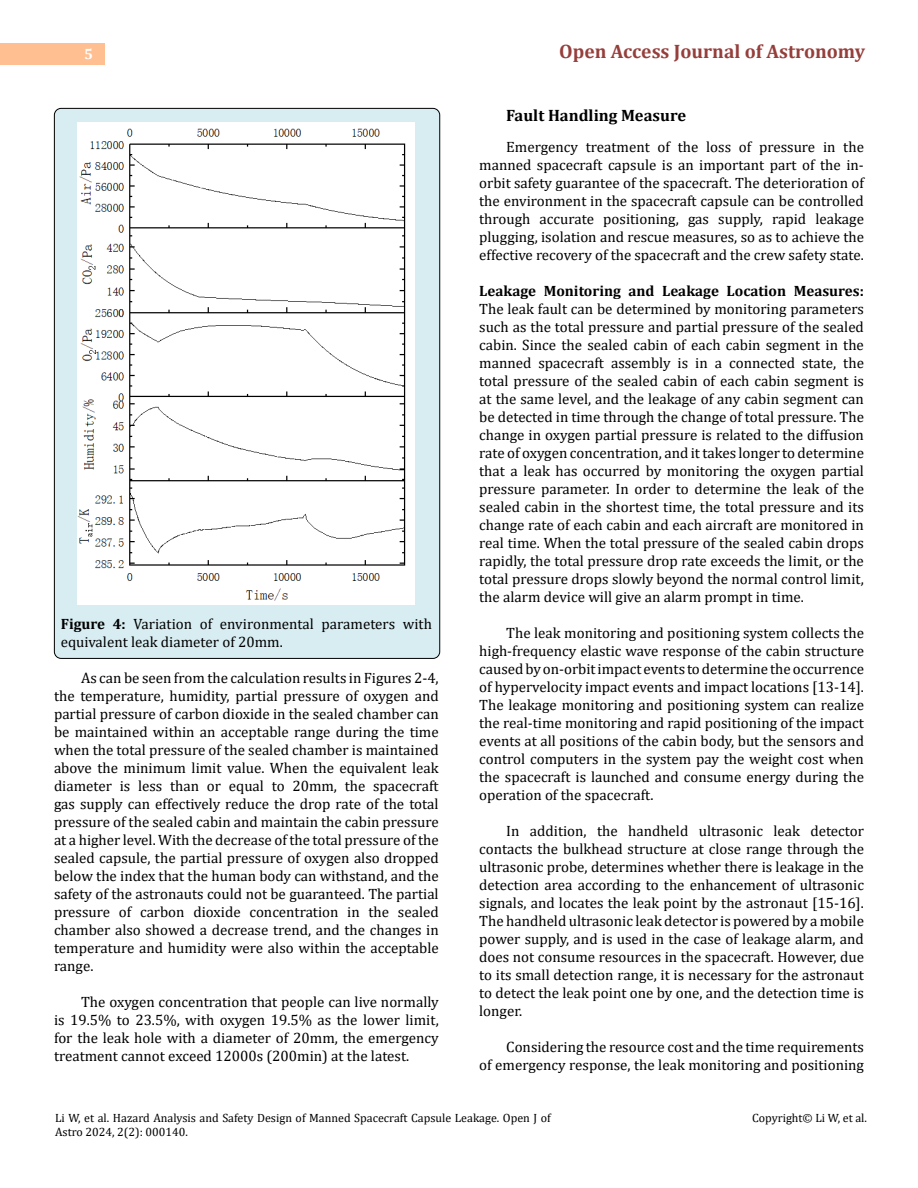
<style>
.page{position:relative;width:918px;height:1188px;background:#fff}
.page>*{position:absolute;margin:0;border:0;box-sizing:border-box;transform-origin:0 0}
.t1{font:700 19.5px "Cambria";color:#953f3c}
.t2{font:700 16.5px "Cambria";color:#000}
.t3{font:15px/18px "Cambria";color:#000;text-align:justify}
.t4{font:700 15px "Cambria";color:#000}
.t5{font:700 15px "Cambria";color:#fff}
.t6{font:12px/14.2px "Cambria";color:#000}
.s1{font-weight:700}
</style>
<div class="page">
<div style="left:0;top:43px;width:105px;height:21px;background:#ffbf91"></div>
<div style="left:54px;top:108px;width:386px;height:550px;background:#d8edf2;border-radius:7px"></div>
<img style="left:78px;top:123px;width:337px;height:482px">
<p class="t5" style="left:84px;top:44px;width:10px">5</p>
<h1 class="t1" style="left:559px;top:38px;width:307px">Open Access Journal of Astronomy</h1>
<p class="t3" style="left:61px;top:615px;width:373px"><span class="s1">Figure 4:</span> Variation of environmental parameters with equivalent leak diameter of 20mm.</p>
<p class="t3" style="left:54px;top:669px;width:386px;text-indent:27px">As can be seen from the calculation results in Figures 2-4, the temperature, humidity, partial pressure of oxygen and partial pressure of carbon dioxide in the sealed chamber can be maintained within an acceptable range during the time when the total pressure of the sealed chamber is maintained above the minimum limit value. When the equivalent leak diameter is less than or equal to 20mm, the spacecraft gas supply can effectively reduce the drop rate of the total pressure of the sealed cabin and maintain the cabin pressure at a higher level. With the decrease of the total pressure of the sealed capsule, the partial pressure of oxygen also dropped below the index that the human body can withstand, and the safety of the astronauts could not be guaranteed. The partial pressure of carbon dioxide concentration in the sealed chamber also showed a decrease trend, and the changes in temperature and humidity were also within the acceptable range.</p>
<p class="t3" style="left:54px;top:993px;width:386px;text-indent:27px">The oxygen concentration that people can live normally is 19.5% to 23.5%, with oxygen 19.5% as the lower limit, for the leak hole with a diameter of 20mm, the emergency treatment cannot exceed 12000s (200min) at the latest.</p>
<p class="t2" style="left:506px;top:104px;width:181px">Fault Handling Measure</p>
<p class="t3" style="left:479px;top:138px;width:386px;text-indent:27px">Emergency treatment of the loss of pressure in the manned spacecraft capsule is an important part of the in&shy;orbit safety guarantee of the spacecraft. The deterioration of the environment in the spacecraft capsule can be controlled through accurate positioning, gas supply, rapid leakage plugging, isolation and rescue measures, so as to achieve the effective recovery of the spacecraft and the crew safety state.</p>
<p class="t4" style="left:479px;top:281px;width:386px">Leakage Monitoring and Leakage Location Measures:</p>
<p class="t3" style="left:479px;top:300px;width:386px">The leak fault can be determined by monitoring parameters such as the total pressure and partial pressure of the sealed cabin. Since the sealed cabin of each cabin segment in the manned spacecraft assembly is in a connected state, the total pressure of the sealed cabin of each cabin segment is at the same level, and the leakage of any cabin segment can be detected in time through the change of total pressure. The change in oxygen partial pressure is related to the diffusion rate of oxygen concentration, and it takes longer to determine that a leak has occurred by monitoring the oxygen partial pressure parameter. In order to determine the leak of the sealed cabin in the shortest time, the total pressure and its change rate of each cabin and each aircraft are monitored in real time. When the total pressure of the sealed cabin drops rapidly, the total pressure drop rate exceeds the limit, or the total pressure drops slowly beyond the normal control limit, the alarm device will give an alarm prompt in time.</p>
<p class="t3" style="left:479px;top:624px;width:386px;text-indent:27px">The leak monitoring and positioning system collects the high-frequency elastic wave response of the cabin structure caused by on-orbit impact events to determine the occurrence of hypervelocity impact events and impact locations [13-14].<br>The leakage monitoring and positioning system can realize the real-time monitoring and rapid positioning of the impact events at all positions of the cabin body, but the sensors and control computers in the system pay the weight cost when the spacecraft is launched and consume energy during the operation of the spacecraft.</p>
<p class="t3" style="left:479px;top:822px;width:386px;text-indent:27px">In addition, the handheld ultrasonic leak detector contacts the bulkhead structure at close range through the ultrasonic probe, determines whether there is leakage in the detection area according to the enhancement of ultrasonic signals, and locates the leak point by the astronaut [15-16].<br>The handheld ultrasonic leak detector is powered by a mobile power supply, and is used in the case of leakage alarm, and does not consume resources in the spacecraft. However, due to its small detection range, it is necessary for the astronaut to detect the leak point one by one, and the detection time is longer.</p>
<p class="t3" style="left:479px;top:1038px;width:386px;text-align:right">Considering the resource cost and the time requirements<br>of emergency response, the leak monitoring and positioning</p>
<p class="t6" style="left:55px;top:1111px;width:497px">Li W, et al. Hazard Analysis and Safety Design of Manned Spacecraft Capsule Leakage. Open J of<br>Astro 2024, 2(2): 000140.</p>
<p class="t6" style="left:752px;top:1111px;width:116px">Copyright© Li W, et al.</p>
</div>
